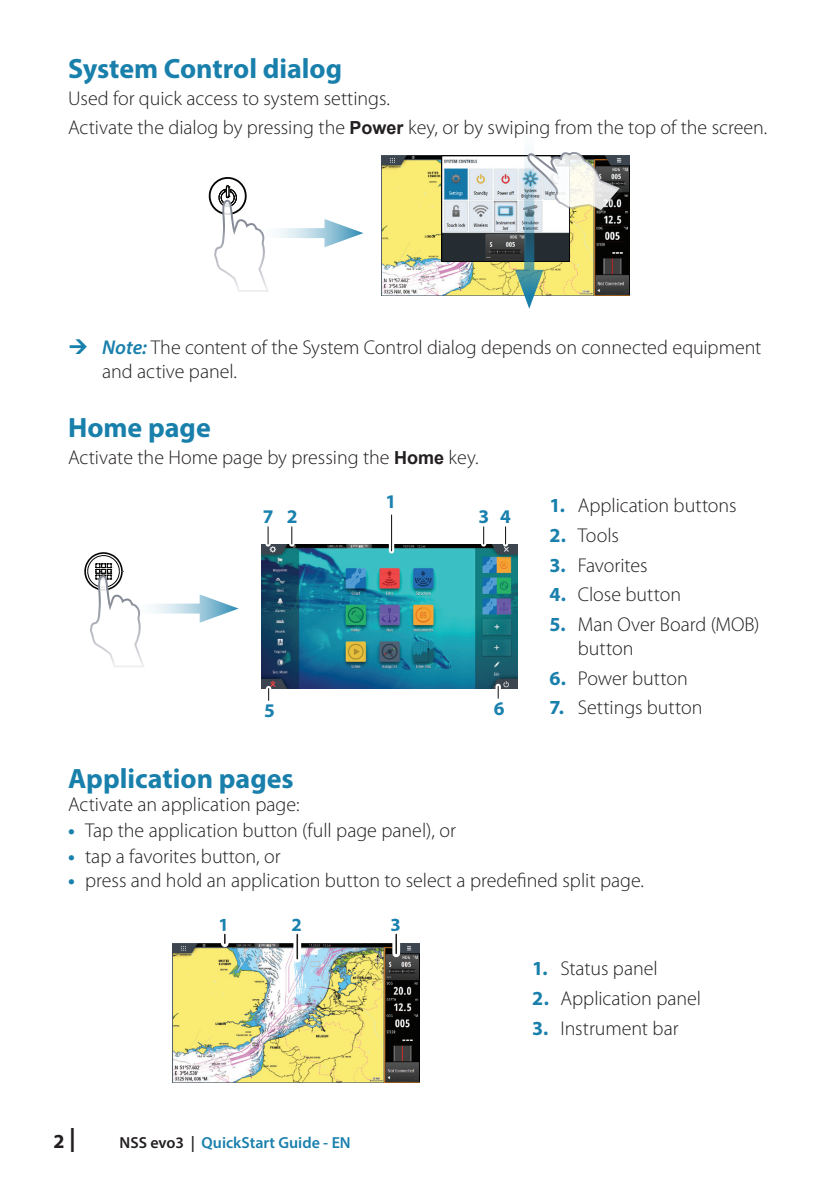
<style>
.page{position:relative;width:840px;height:1191px;background:#fff}
.page>*{position:absolute;margin:0;border:0;box-sizing:border-box;transform-origin:0 0}
.t1{font:700 28px "Myriad Pro";color:#1980ac}
.t2{font:300 20px/24px "Myriad Pro";color:#231f20}
.t3{font:700 20px "Myriad Pro";color:#231f20}
.t4{font:700 19.4px "Myriad Pro";color:#1a81ae}
.t5{font:700 18.6px "Myriad Pro";color:#1a81ae}
.t6{font:600 16px "Myriad Pro";color:#1980ac}
.s1{font-family:"Arial";font-weight:700;font-size:18px}
.s2{font-weight:600;font-style:italic;color:#1980ac}
.s3{font-weight:700;color:#1980ac}
.s4{font-size:24px}
.s5{color:#231f20}
</style>
<div class="page">
<img style="left:262px;top:544px;width:255px;height:144px">
<svg style="left:388px;top:515px;width:6px;height:36px"></svg>
<hr style="left:391px;top:515px;width:1px;height:36px;background:#211e1e">
<svg style="left:292px;top:527px;width:1px;height:17px"></svg>
<svg style="left:291px;top:527px;width:1px;height:17px"></svg>
<svg style="left:484px;top:527px;width:1px;height:17px"></svg>
<svg style="left:483px;top:527px;width:1px;height:17px"></svg>
<div style="left:502px;top:527px;width:6px;height:17px;background:#f4f4f4"></div>
<svg style="left:504px;top:527px;width:2px;height:17px"></svg>
<svg style="left:269px;top:688px;width:1px;height:12px"></svg>
<svg style="left:268px;top:688px;width:1px;height:12px"></svg>
<svg style="left:495px;top:686px;width:5px;height:12px"></svg>
<svg style="left:497px;top:686px;width:1px;height:12px"></svg>
<svg style="left:268px;top:527px;width:1px;height:17px"></svg>
<svg style="left:267px;top:527px;width:1px;height:17px"></svg>
<svg style="left:84px;top:552px;width:60px;height:115px"></svg>
<svg style="left:128px;top:603px;width:71px;height:10px"></svg>
<svg style="left:199px;top:594px;width:39px;height:29px"></svg>
<img style="left:173px;top:944px;width:246px;height:139px">
<div style="left:392px;top:934px;width:8px;height:19px;background:#fff"></div>
<svg style="left:395px;top:934px;width:2px;height:19px"></svg>
<svg style="left:293px;top:935px;width:8px;height:23px"></svg>
<hr style="left:296px;top:934px;width:2px;height:24px;background:#211e1e">
<img style="left:381px;top:156px;width:248px;height:139px">
<img style="left:441px;top:156px;width:128px;height:105px">
<svg style="left:208px;top:177px;width:61px;height:115px"></svg>
<svg style="left:253px;top:228px;width:71px;height:10px"></svg>
<svg style="left:324px;top:219px;width:39px;height:28px"></svg>
<svg style="left:524px;top:155px;width:10px;height:115px"></svg>
<svg style="left:514px;top:270px;width:29px;height:39px"></svg>
<img style="left:525px;top:152px;width:99px;height:63px">
<h1 class="t1" style="left:68px;top:50px;width:275px">System Control dialog</h1>
<p class="t2" style="left:68px;top:83px;width:700px;line-height:29.6px">Used for quick access to system settings.<br>Activate the dialog by pressing the <span class="s1">Power</span> key, or by swiping from the top of the screen.</p>
<p class="t2" style="left:102px;top:335px;width:660px"><span class="s2">Note:</span> The content of the System Control dialog depends on connected equipment and active panel.</p>
<h1 class="t1" style="left:68px;top:409px;width:144px">Home page</h1>
<p class="t2" style="left:68px;top:445px;width:412px">Activate the Home page by pressing the <span class="s1">Home</span> key.</p>
<p class="t4" style="left:385px;top:489px;width:12px">1</p>
<p class="t4" style="left:263px;top:503px;width:12px">7</p>
<p class="t2" style="left:549px;top:494px;width:188px"><span class="s3">1.</span> Application buttons</p>
<p class="t2" style="left:549px;top:524px;width:71px"><span class="s3">2.</span> Tools</p>
<p class="t2" style="left:549px;top:553px;width:99px"><span class="s3">3.</span> Favorites</p>
<p class="t2" style="left:549px;top:583px;width:133px"><span class="s3">4.</span> Close button</p>
<p class="t2" style="left:577px;top:613px;width:183px;text-indent:-28px"><span class="s3">5.</span> Man Over Board (MOB) button</p>
<p class="t2" style="left:549px;top:666px;width:140px"><span class="s3">6.</span> Power button</p>
<p class="t2" style="left:549px;top:696px;width:154px"><span class="s3">7.</span> Settings button</p>
<p class="t4" style="left:286px;top:503px;width:12px">2</p>
<p class="t4" style="left:478px;top:503px;width:34px">3 4</p>
<p class="t4" style="left:493px;top:695px;width:12px">6</p>
<p class="t4" style="left:264px;top:697px;width:12px">5</p>
<h1 class="t1" style="left:68px;top:760px;width:227px">Application pages</h1>
<p class="t2" style="left:68px;top:793px;width:233px">Activate an application page:</p>
<p class="t2" style="left:68px;top:818px;width:389px"><span class="s3">•</span> Tap the application button (full page panel), or</p>
<p class="t2" style="left:68px;top:844px;width:214px"><span class="s3">•</span> tap a favorites button, or</p>
<p class="t2" style="left:68px;top:868px;width:577px"><span class="s3">•</span> press and hold an application button to select a predefined split page.</p>
<p class="t5" style="left:218px;top:912px;width:12px">1</p>
<p class="t5" style="left:291px;top:912px;width:12px">2</p>
<p class="t5" style="left:390px;top:912px;width:12px">3</p>
<p class="t2" style="left:532px;top:957px;width:127px"><span class="s3">1.</span> Status panel</p>
<p class="t2" style="left:532px;top:986px;width:170px"><span class="s3">2.</span> Application panel</p>
<p class="t2" style="left:532px;top:1016px;width:148px"><span class="s3">3.</span> Instrument bar</p>
<p class="t3" style="left:53px;top:1128px;width:24px">2<span class="s4">|</span></p>
<p class="t6" style="left:119px;top:1132px;width:232px"><span class="s5">NSS evo3 |</span> QuickStart Guide - EN</p>
</div>
